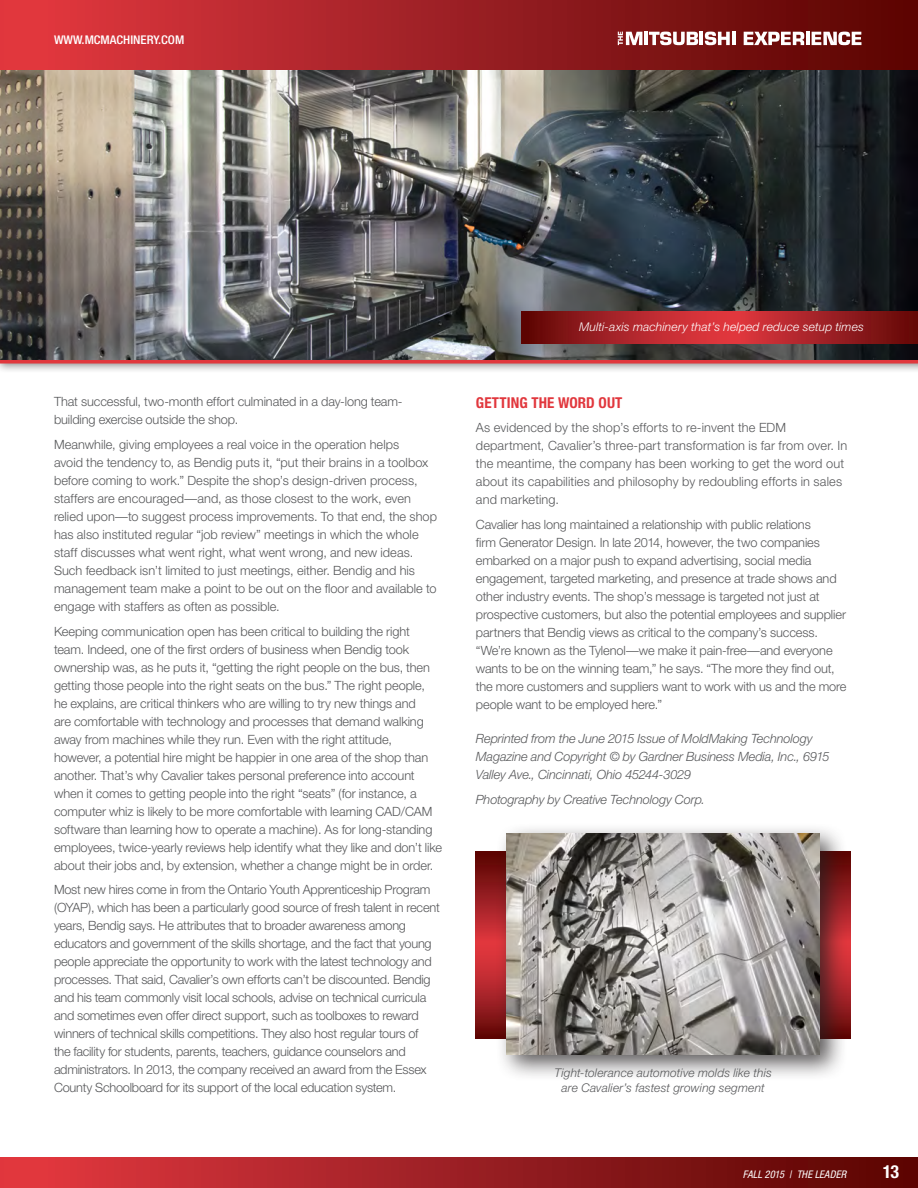
<style>
.page{position:relative;width:918px;height:1188px;background:#fff}
.page>*{position:absolute;margin:0;border:0;box-sizing:border-box;transform-origin:0 0}
.t1{font:700 condensed 18px "Helvetica Neue";color:#fff}
.BODY_COPY{font:700 condensed 15px "Helvetica Neue";letter-spacing:.01em;color:#e1373d}
.BODY_COPY-2{font:300 12.75px/18px "Helvetica Neue";letter-spacing:-.01em;color:#57585a}
.BODY_COPY-3{font:300 12.75px/18px "Helvetica Neue";letter-spacing:.01em;color:#57585a}
.BODY_COPY-4{font:italic 300 12.75px/18px "Helvetica Neue";letter-spacing:-.01em;color:#57585a}
.BODY_COPY-5{font:italic 300 12px/15px "Helvetica Neue";letter-spacing:.01em;color:#57585a;text-align:center}
.BODY_COPY-6{font:italic 300 12px "Helvetica Neue";letter-spacing:.015em;color:#fff}
.t2{font:500 condensed 12px "Helvetica Neue";color:#fff;scale:1.07 1}
.t3{font:italic condensed 10.5px "Helvetica Neue";letter-spacing:.01em;color:#fff}
</style>
<div class="page">
<svg style="left:476px;top:852px;width:374px;height:186px;background:#a22024"></svg>
<div style="left:496px;top:823px;width:351px;height:259px;background:#231f20;opacity:.75"></div>
<img style="left:507px;top:834px;width:313px;height:220px">
<div style="left:0;top:48px;width:918px;height:326px;background:#231f20;opacity:.5"></div>
<img style="left:0;top:69px;width:918px;height:295px">
<svg style="left:522px;top:312px;width:396px;height:32px;background:#a42125"></svg>
<div style="left:0;top:1158px;width:918px;height:30px;background:linear-gradient(to right,#e33942,#570402)"></div>
<div style="left:0;top:0;width:918px;height:69px;background:linear-gradient(to right,#e33942,#570402)"></div>
<hr style="left:644px;top:32px;width:4px;height:13px;background:#fff">
<svg style="left:649px;top:32px;width:86px;height:13px"></svg>
<svg style="left:744px;top:32px;width:60px;height:13px"></svg>
<hr style="left:806px;top:32px;width:4px;height:13px;background:#fff">
<svg style="left:812px;top:32px;width:49px;height:13px"></svg>
<svg style="left:618px;top:32px;width:24px;height:13px"></svg>
<p class="t2" style="left:54px;top:32px;width:123px">WWW.MCMACHINERY.COM</p>
<p class="BODY_COPY-2" style="left:54px;top:392px;width:350px">That successful, two-month effort culminated in a day-long team&shy;building exercise outside the shop.</p>
<p class="BODY_COPY-2" style="left:54px;top:435px;width:385px">Meanwhile, giving employees a real voice in the operation helps<br>avoid the tendency to, as Bendig puts it, “put their brains in a toolbox before coming to work.” Despite the shop’s design-driven process, staffers are encouraged—and, as those closest to the work, even relied upon—to suggest process improvements. To that end, the shop has also instituted regular “job review” meetings in which the whole staff discusses what went right, what went wrong, and new ideas.<br>Such feedback isn’t limited to just meetings, either. Bendig and his management team make a point to be out on the floor and available to engage with staffers as often as possible.</p>
<p class="BODY_COPY-2" style="left:54px;top:622px;width:390px">Keeping communication open has been critical to building the right team. Indeed, one of the first orders of business when Bendig took ownership was, as he puts it, “getting the right people on the bus, then getting those people into the right seats on the bus.” The right people,<br>he explains, are critical thinkers who are willing to try new things and<br>are comfortable with technology and processes that demand walking away from machines while they run. Even with the right attitude, however, a potential hire might be happier in one area of the shop than another. That’s why Cavalier takes personal preference into account when it comes to getting people into the right “seats” (for instance, a computer whiz is likely to be more comfortable with learning CAD/CAM software than learning how to operate a machine). As for long-standing employees, twice-yearly reviews help identify what they like and don’t like about their jobs and, by extension, whether a change might be in order.</p>
<p class="BODY_COPY-2" style="left:54px;top:880px;width:387px">Most new hires come in from the Ontario Youth Apprenticeship Program (OYAP), which has been a particularly good source of fresh talent in recent years, Bendig says. He attributes that to broader awareness among educators and government of the skills shortage, and the fact that young people appreciate the opportunity to work with the latest technology and processes. That said, Cavalier’s own efforts can’t be discounted. Bendig and his team commonly visit local schools, advise on technical curricula and sometimes even offer direct support, such as toolboxes to reward winners of technical skills competitions. They also host regular tours of<br>the facility for students, parents, teachers, guidance counselors and administrators. In 2013, the company received an award from the Essex County Schoolboard for its support of the local education system.</p>
<p class="BODY_COPY-6" style="left:579px;top:319px;width:286px">Multi-axis machinery that’s helped reduce setup times</p>
<p class="BODY_COPY" style="left:476px;top:393px;width:148px">GETTING THE WORD OUT</p>
<p class="BODY_COPY-3" style="left:476px;top:419px;width:373px">As evidenced by the shop’s efforts to re-invent the EDM department, Cavalier’s three-part transformation is far from over. In the meantime, the company has been working to get the word out about its capabilities and philosophy by redoubling efforts in sales and marketing.</p>
<p class="BODY_COPY-2" style="left:476px;top:515px;width:372px">Cavalier has long maintained a relationship with public relations<br>firm Generator Design. In late 2014, however, the two companies embarked on a major push to expand advertising, social media engagement, targeted marketing, and presence at trade shows and other industry events. The shop’s message is targeted not just at prospective customers, but also the potential employees and supplier partners that Bendig views as critical to the company’s success. “We’re known as the Tylenol—we make it pain-free—and everyone wants to be on the winning team,” he says. “The more they find out, the more customers and suppliers want to work with us and the more people want to be employed here.”</p>
<p class="BODY_COPY-4" style="left:476px;top:729px;width:355px">Reprinted from the June 2015 Issue of MoldMaking Technology<br>Magazine and Copyright © by Gardner Business Media, Inc., 6915<br>Valley Ave., Cincinnati, Ohio 45244-3029</p>
<p class="BODY_COPY-4" style="left:476px;top:790px;width:231px">Photography by Creative Technology Corp.</p>
<p class="BODY_COPY-5" style="left:555px;top:1065px;width:219px">Tight-tolerance automotive molds like this are Cavalier’s fastest growing segment</p>
<p class="t3" style="left:743px;top:1168px;width:105px">FALL 2015 | THE LEADER</p>
<h1 class="t1" style="left:883px;top:1160px;width:18px">13</h1>
</div>
